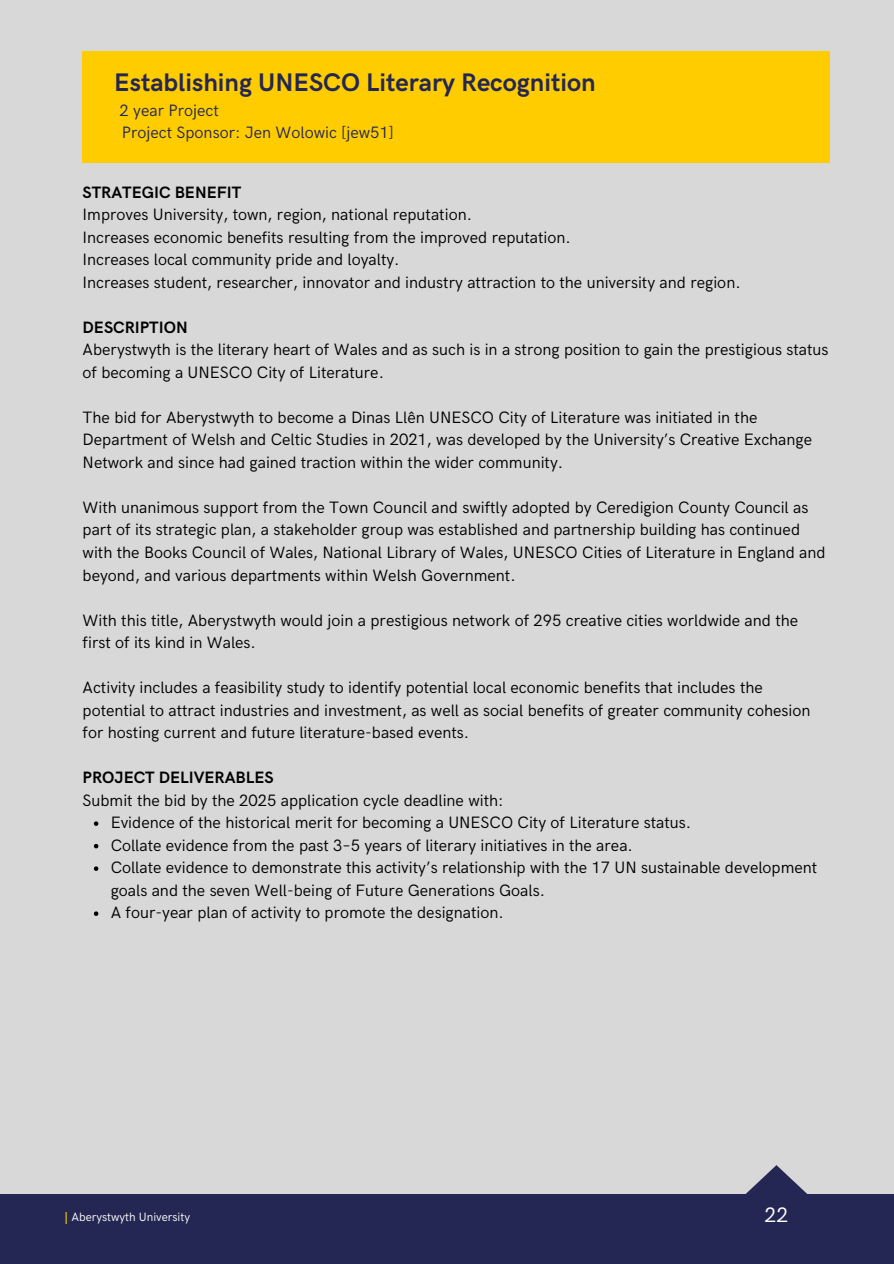
<style>
.page{position:relative;width:894px;height:1264px;background:#fff}
.page>*{position:absolute;margin:0;border:0;box-sizing:border-box;transform-origin:0 0}
.t1{font:700 25.5px "HK Grotesk";color:#242753}
.t2{font:21px "HK Grotesk";color:#fff}
.t3{font:16.5px/22.5px "HK Grotesk";color:#000}
.t4{font:16.5px "HK Grotesk";color:#242753}
.t5{font:12px "HK Grotesk";color:#fff}
.s1{font-weight:700}
.s2{font-weight:700;color:#fc0}
</style>
<div class="page">
<div style="left:0;top:0;width:893px;height:1263px;background:#d8d8d8"></div>
<div style="left:82px;top:51px;width:747px;height:111px;background:#fc0"></div>
<div style="left:0;top:1194px;width:893px;height:69px;background:#242753"></div>
<svg style="left:746px;top:1165px;width:61px;height:29px"></svg>
<svg style="left:94px;top:821px;width:4px;height:4px"></svg>
<svg style="left:94px;top:843px;width:4px;height:5px"></svg>
<svg style="left:94px;top:866px;width:4px;height:4px"></svg>
<svg style="left:94px;top:911px;width:4px;height:4px"></svg>
<p class="t1" style="left:114px;top:68px;width:482px">Establishing UNESCO Literary Recognition</p>
<p class="t4" style="left:120px;top:101px;width:101px">2 year Project</p>
<p class="t4" style="left:122px;top:123px;width:273px">Project Sponsor: Jen Wolowic [jew51]</p>
<h1 class="t3" style="left:83px;top:182px;width:659px"><span class="s1">STRATEGIC BENEFIT<br></span>Improves University, town, region, national reputation.<br>Increases economic benefits resulting from the improved reputation.<br>Increases local community pride and loyalty.<br>Increases student, researcher, innovator and industry attraction to the university and region.</h1>
<h1 class="t3" style="left:83px;top:317px;width:747px"><span class="s1">DESCRIPTION<br></span>Aberystwyth is the literary heart of Wales and as such is in a strong position to gain the prestigious status of becoming a UNESCO City of Literature.</h1>
<h1 class="t3" style="left:83px;top:407px;width:730px">The bid for Aberystwyth to become a Dinas Llên UNESCO City of Literature was initiated in the<br>Department of Welsh and Celtic Studies in 2021, was developed by the University’s Creative Exchange<br>Network and since had gained traction within the wider community.</h1>
<h1 class="t3" style="left:83px;top:497px;width:744px">With unanimous support from the Town Council and swiftly adopted by Ceredigion County Council as part of its strategic plan, a stakeholder group was established and partnership building has continued with the Books Council of Wales, National Library of Wales, UNESCO Cities of Literature in England and beyond, and various departments within Welsh Government.</h1>
<h1 class="t3" style="left:83px;top:609px;width:716px">With this title, Aberystwyth would join a prestigious network of 295 creative cities worldwide and the first of its kind in Wales.</h1>
<p class="t3" style="left:83px;top:677px;width:729px">Activity includes a feasibility study to identify potential local economic benefits that includes the potential to attract industries and investment, as well as social benefits of greater community cohesion for hosting current and future literature-based events.</p>
<p class="t3" style="left:83px;top:767px;width:422px"><span class="s1">PROJECT DELIVERABLES<br></span>Submit the bid by the 2025 application cycle deadline with:</p>
<p class="t3" style="left:111px;top:812px;width:581px">Evidence of the historical merit for becoming a UNESCO City of Literature status.</p>
<p class="t3" style="left:111px;top:834px;width:523px">Collate evidence from the past 3–5 years of literary initiatives in the area.</p>
<p class="t3" style="left:111px;top:857px;width:707px">Collate evidence to demonstrate this activity’s relationship with the 17 UN sustainable development goals and the seven Well-being of Future Generations Goals.</p>
<p class="t3" style="left:111px;top:902px;width:394px">A four-year plan of activity to promote the designation.</p>
<h1 class="t5" style="left:65px;top:1209px;width:127px"><span class="s2">|</span> Aberystwyth University</h1>
<h1 class="t2" style="left:764px;top:1203px;width:25px">22</h1>
</div>
